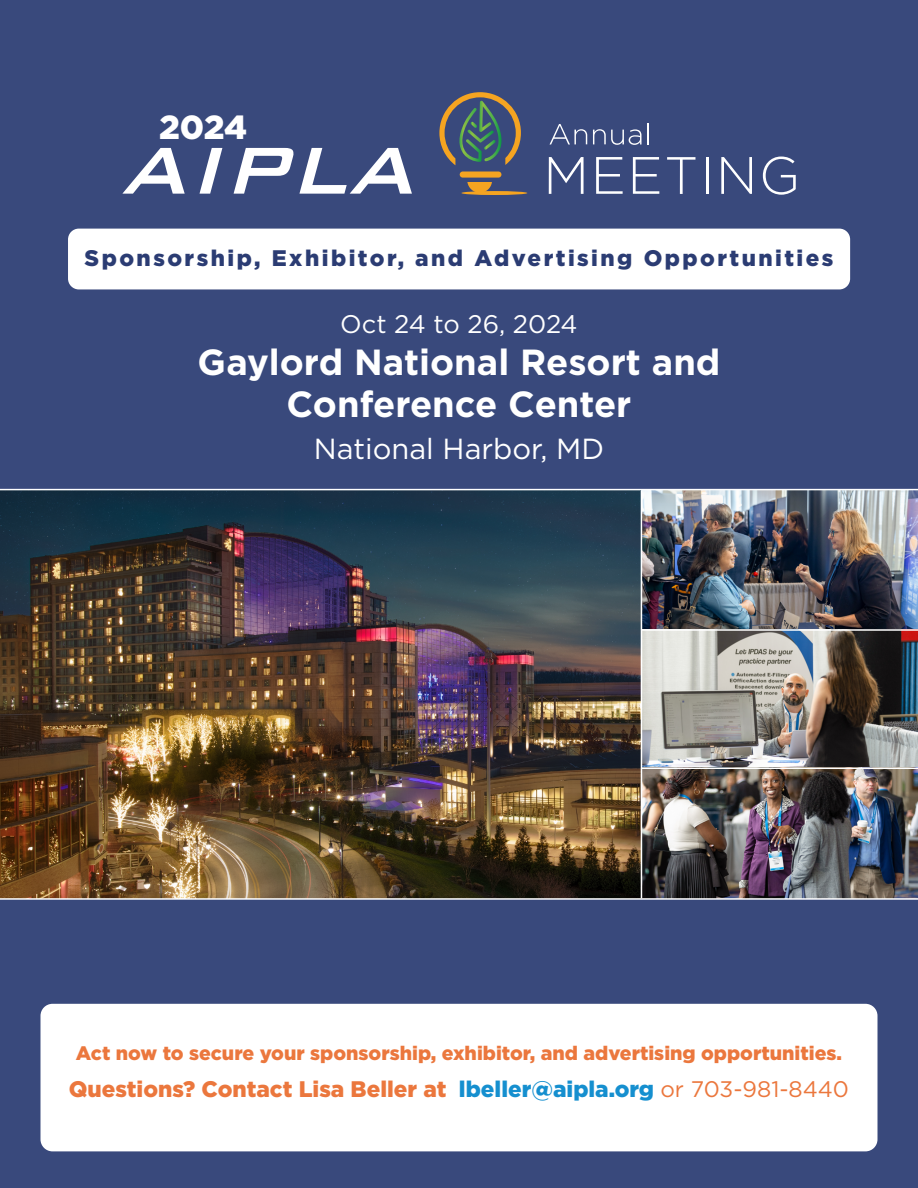
<style>
.page{position:relative;width:918px;height:1188px;background:#39497c}
.page>*{position:absolute;margin:0;border:0;box-sizing:border-box;transform-origin:0 0}
.t1{font:700 36.3px/41.7px "Gotham";color:#fff;text-align:center}
.t2{font:900 33.45px "Gotham";color:#fff}
.t3{font:29.1px "Gotham";color:#fff}
.t4{font:25.35px "Gotham";letter-spacing:-.005em;color:#fff}
.t5{font:900 22.5px "Gotham";color:#eb773d}
.t6{font:900 22.5px "Gotham";letter-spacing:.11em;color:#2b3c73}
.t7{font:900 19.5px "Gotham";color:#eb773d}
.s1{color:#158fcf}
.s2{font-weight:400}
</style>
<div class="page">
<div style="left:68px;top:229px;width:782px;height:60px;background:#fff;border-radius:11px"></div>
<div style="left:40px;top:1004px;width:838px;height:147px;background:#fff;border-radius:12px"></div>
<img style="left:0;top:491px;width:641px;height:407px">
<svg style="left:550px;top:124px;width:37px;height:21px"></svg>
<svg style="left:593px;top:129px;width:48px;height:16px"></svg>
<hr style="left:647px;top:123px;width:2px;height:21px;background:#fff">
<svg style="left:549px;top:157px;width:35px;height:37px"></svg>
<svg style="left:596px;top:157px;width:27px;height:37px"></svg>
<svg style="left:633px;top:157px;width:26px;height:37px"></svg>
<svg style="left:667px;top:157px;width:28px;height:37px"></svg>
<hr style="left:706px;top:157px;width:2px;height:37px;background:#fff">
<svg style="left:721px;top:157px;width:31px;height:37px"></svg>
<svg style="left:763px;top:157px;width:33px;height:38px"></svg>
<svg style="left:122px;top:148px;width:63px;height:46px"></svg>
<svg style="left:200px;top:148px;width:22px;height:46px"></svg>
<svg style="left:234px;top:148px;width:178px;height:46px"></svg>
<svg style="left:461px;top:191px;width:66px;height:4px"></svg>
<svg style="left:467px;top:182px;width:25px;height:11px"></svg>
<div style="left:460px;top:172px;width:41px;height:6px;background:#f5a421;border-radius:3px"></div>
<svg style="left:439px;top:92px;width:82px;height:73px"></svg>
<img style="left:642px;top:491px;width:276px;height:407px">
<hr style="left:641px;top:629px;width:277px;height:2px;background:#fff">
<hr style="left:641px;top:767px;width:277px;height:2px;background:#fff">
<hr style="left:641px;top:491px;width:1px;height:407px;background:#fff">
<hr style="left:0;top:489px;width:918px;height:1px;background:#fff">
<hr style="left:0;top:898px;width:918px;height:2px;background:#fff">
<h2 class="t2" style="left:159px;top:104px;width:90px">2024</h2>
<p class="t6" style="left:85px;top:243px;width:750px">Sponsorship, Exhibitor, and Advertising Opportunities</p>
<p class="t4" style="left:340px;top:308px;width:239px">Oct 24 to 26, 2024</p>
<h1 class="t1" style="left:198px;top:341px;width:524px">Gaylord National Resort and<br>Conference Center</h1>
<h3 class="t3" style="left:314px;top:430px;width:292px">National Harbor, MD</h3>
<p class="t7" style="left:76px;top:1039px;width:768px">Act now to secure your sponsorship, exhibitor, and advertising opportunities.</p>
<p class="t5" style="left:69px;top:1074px;width:782px">Questions? Contact Lisa Beller at <span class="s1">lbeller@aipla.org</span> <span class="s2">or 703-981-8440</span></p>
</div>
